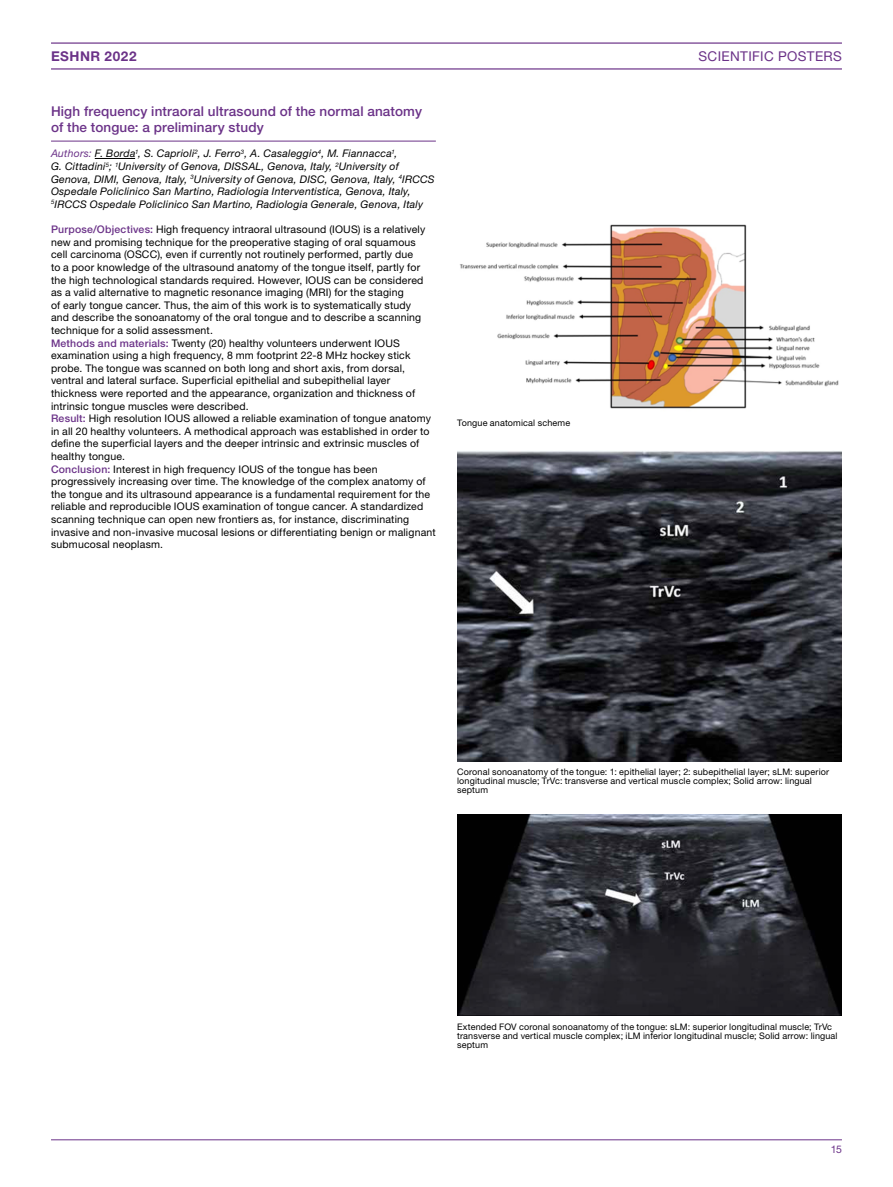
<style>
.page{position:relative;width:893px;height:1187px;background:#fff}
.page>*{position:absolute;margin:0;border:0;box-sizing:border-box;transform-origin:0 0}
.t1{font:13.5px/16.2px "Helvetica Neue LT Std Md 14";letter-spacing:.01em;color:#6b3288}
.t2{font:13.5px "Helvetica Neue LT Std Roman 24";letter-spacing:.025em;color:#6b3288}
.t3{font:13.5px "Helvetica Neue LT Std Bd 15";letter-spacing:.04em;color:#6b3288}
.t4{font:10.5px/12.6px "Helvetica Neue LT Std Roman 25";letter-spacing:.015em;color:#000}
.t5{font:10.5px/12.6px "Helvetica Neue LT Std It 12";letter-spacing:.02em;color:#000}
.t6{font:10.5px "Helvetica Neue LT Std Roman 25";color:#6b3288}
.t7{font:9px/9px "Helvetica Neue LT Std Roman 25";letter-spacing:.015em;color:#000}
.s1{color:#6b3288}
.s2{font-family:"Helvetica Neue LT Std Md 14";color:#6b3288}
</style>
<div class="page">
<hr style="left:51px;top:42px;width:791px;height:2px;background:#6b3288">
<hr style="left:51px;top:68px;width:791px;height:2px;background:#6b3288">
<hr style="left:51px;top:1139px;width:791px;height:1px;background:#6b3288">
<hr style="left:51px;top:141px;width:385px;height:1px;background:#6b3288">
<hr style="left:95px;top:158px;width:40px;height:1px;background:#000">
<img style="left:460px;top:224px;width:379px;height:185px">
<img style="left:457px;top:451px;width:385px;height:310px">
<img style="left:457px;top:814px;width:385px;height:201px">
<p class="t3" style="left:51px;top:47px;width:87px">ESHNR 2022</p>
<p class="t2" style="left:698px;top:48px;width:145px">SCIENTIFIC POSTERS</p>
<p class="t1" style="left:51px;top:103px;width:372px">High frequency intraoral ultrasound of the normal anatomy of the tongue: a preliminary study</p>
<p class="t5" style="left:51px;top:147px;width:385px"><span class="s1">Authors:</span> F. Borda<sup>1</sup>, S. Caprioli<sup>2</sup>, J. Ferro<sup>3</sup>, A. Casaleggio<sup>4</sup>, M. Fiannacca<sup>1</sup>,<br>G. Cittadini<sup>5</sup>; <sup>1</sup>University of Genova, DISSAL, Genova, Italy, <sup>2</sup>University of Genova, DIMI, Genova, Italy, <sup>3</sup>University of Genova, DISC, Genova, Italy, <sup>4</sup>IRCCS Ospedale Policlinico San Martino, Radiologia Interventistica, Genova, Italy, <sup>5</sup>IRCCS Ospedale Policlinico San Martino, Radiologia Generale, Genova, Italy</p>
<p class="t4" style="left:51px;top:223px;width:386px"><span class="s2">Purpose/Objectives:</span> High frequency intraoral ultrasound (IOUS) is a relatively new and promising technique for the preoperative staging of oral squamous<br>cell carcinoma (OSCC), even if currently not routinely performed, partly due<br>to a poor knowledge of the ultrasound anatomy of the tongue itself, partly for the high technological standards required. However, IOUS can be considered as a valid alternative to magnetic resonance imaging (MRI) for the staging<br>of early tongue cancer. Thus, the aim of this work is to systematically study<br>and describe the sonoanatomy of the oral tongue and to describe a scanning technique for a solid assessment.<br><span class="s2">Methods and materials:</span> Twenty (20) healthy volunteers underwent IOUS examination using a high frequency, 8 mm footprint 22-8 MHz hockey stick probe. The tongue was scanned on both long and short axis, from dorsal, ventral and lateral surface. Superficial epithelial and subepithelial layer thickness were reported and the appearance, organization and thickness of intrinsic tongue muscles were described.<br><span class="s2">Result:</span> High resolution IOUS allowed a reliable examination of tongue anatomy in all 20 healthy volunteers. A methodical approach was established in order to define the superficial layers and the deeper intrinsic and extrinsic muscles of healthy tongue.<br><span class="s2">Conclusion:</span> Interest in high frequency IOUS of the tongue has been progressively increasing over time. The knowledge of the complex anatomy of the tongue and its ultrasound appearance is a fundamental requirement for the reliable and reproducible IOUS examination of tongue cancer. A standardized scanning technique can open new frontiers as, for instance, discriminating invasive and non-invasive mucosal lesions or differentiating benign or malignant submucosal neoplasm.</p>
<p class="t7" style="left:457px;top:418px;width:115px">Tongue anatomical scheme</p>
<p class="t7" style="left:457px;top:767px;width:374px">Coronal sonoanatomy of the tongue: 1: epithelial layer; 2: subepithelial layer; sLM: superior longitudinal muscle; TrVc: transverse and vertical muscle complex; Solid arrow: lingual septum</p>
<p class="t7" style="left:457px;top:1021px;width:382px">Extended FOV coronal sonoanatomy of the tongue: sLM: superior longitudinal muscle; TrVc transverse and vertical muscle complex; iLM inferior longitudinal muscle; Solid arrow: lingual septum</p>
<p class="t6" style="left:831px;top:1142px;width:13px">15</p>
</div>
